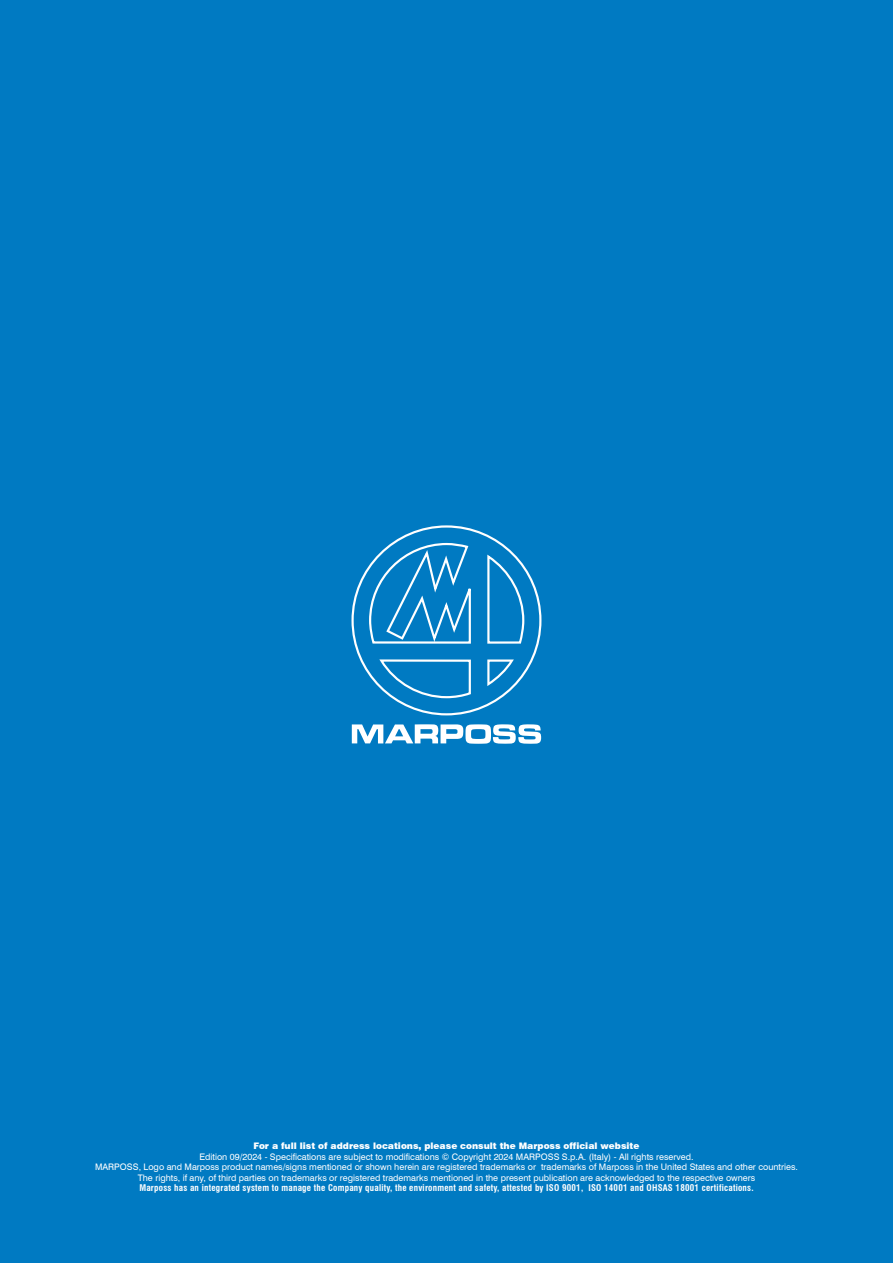
<style>
.page{position:relative;width:893px;height:1263px;background:#007ac2}
.page>*{position:absolute;margin:0;border:0;box-sizing:border-box;transform-origin:0 0}
.Testo_piedino{font:9px/10.5px "Swiss 721 BT";color:#fff;text-align:center}
.Testo_piedino-2{font:700 condensed 9px "Swiss 721 BT";letter-spacing:.025em;color:#fff}
.Testo{font:900 9px "Swiss 721 BT";color:#fff}
</style>
<div class="page">
<svg style="left:351px;top:525px;width:190px;height:191px"></svg>
<svg style="left:352px;top:724px;width:189px;height:20px"></svg>
<p class="Testo" style="left:254px;top:1140px;width:387px">For a full list of address locations, please consult the Marposs official website</p>
<p class="Testo_piedino" style="left:199px;top:1151px;width:496px">Edition 09/2024 - Specifications are subject to modifications © Copyright 2024 MARPOSS S.p.A. (Italy) - All rights reserved.</p>
<p class="Testo_piedino" style="left:95px;top:1161px;width:704px">MARPOSS, Logo and Marposs product names/signs mentioned or shown herein are registered trademarks or trademarks of Marposs in the United States and other countries.<br>The rights, if any, of third parties on trademarks or registered trademarks mentioned in the present publication are acknowledged to the respective owners</p>
<p class="Testo_piedino-2" style="left:139px;top:1182px;width:616px">Marposs has an integrated system to manage the Company quality, the environment and safety, attested by ISO 9001, ISO 14001 and OHSAS 18001 certifications.</p>
</div>
